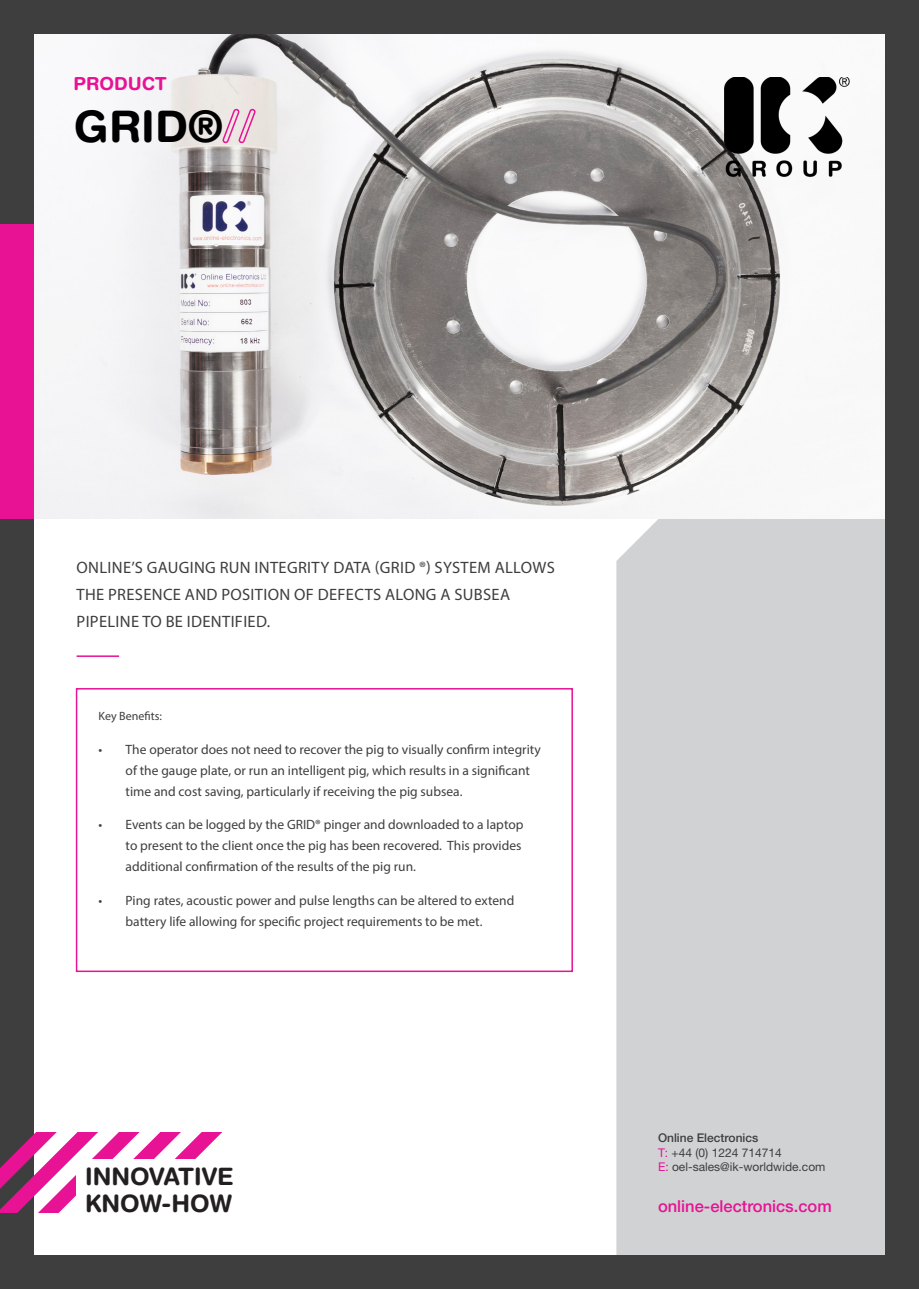
<style>
.page{position:relative;width:919px;height:1289px;background:#fff}
.page>*{position:absolute;margin:0;border:0;box-sizing:border-box;transform-origin:0 0}
.t1{font:700 43.5px "Helvetica Rounded LT Std";color:#000}
.t2{font:700 24px/27px "Helvetica Rounded LT Std";color:#231f20}
.t3{font:700 18px "Helvetica Rounded LT Std";color:#e71294}
.t4{font:16.5px/27px "Myriad Pro";letter-spacing:.02em;color:#3e3e3f}
.t5{font:500 16.5px "Helvetica Neue LT Pro";color:#e71294}
.t6{font:13.5px/21px "Myriad Pro";color:#3e3e3f}
.t7{font:12px/14.4px "Helvetica Neue LT Pro";color:#3e3e3f}
.t8{font:12px "Myriad Pro";color:#3e3e3f}
.s1{color:#e71294}
.s2{font-weight:500}
</style>
<div class="page">
<div style="left:0;top:0;width:918px;height:1288px;background:#3e3e3f"></div>
<div style="left:34px;top:518px;width:850px;height:736px;background:#fff"></div>
<svg style="left:0;top:1132px;width:223px;height:79px"></svg>
<div style="left:0;top:224px;width:34px;height:294px;background:#e71294"></div>
<div style="left:77px;top:1158px;width:166px;height:62px;background:#fff"></div>
<div style="left:616px;top:518px;width:268px;height:736px;background:#d1d2d4"></div>
<hr style="left:77px;top:655px;width:42px;height:2px;background:#e71294">
<div style="left:76px;top:688px;width:497px;height:284px;border:2px solid #e71294"></div>
<img style="left:34px;top:34px;width:850px;height:484px">
<img style="left:724px;top:77px;width:126px;height:104px">
<p class="t3" style="left:74px;top:73px;width:95px">PRODUCT</p>
<p class="t1" style="left:74px;top:100px;width:183px">GRID®<span class="s1">//</span></p>
<p class="t4" style="left:77px;top:554px;width:479px">ONLINE’S GAUGING RUN INTEGRITY DATA (GRID ®) SYSTEM ALLOWS<br>THE PRESENCE AND POSITION OF DEFECTS ALONG A SUBSEA<br>PIPELINE TO BE IDENTIFIED.</p>
<p class="t8" style="left:99px;top:708px;width:65px">Key Benefits:</p>
<p class="t6" style="left:126px;top:738px;width:416px;text-indent:-27px">• The operator does not need to recover the pig to visually confirm integrity of the gauge plate, or run an intelligent pig, which results in a significant time and cost saving, particularly if receiving the pig subsea.</p>
<p class="t6" style="left:126px;top:814px;width:399px;text-indent:-27px">• Events can be logged by the GRID® pinger and downloaded to a laptop to present to the client once the pig has been recovered. This provides additional confirmation of the results of the pig run.</p>
<p class="t6" style="left:99px;top:889px;width:417px;text-align:center">• Ping rates, acoustic power and pulse lengths can be altered to extend battery life allowing for specific project requirements to be met.</p>
<p class="t2" style="left:85px;top:1162px;width:150px">INNOVATIVE<br>KNOW-HOW</p>
<p class="t7" style="left:658px;top:1130px;width:169px"><span class="s2">Online Electronics<br></span><span class="s1">T:</span> +44 (0) 1224 714714<br><span class="s1">E:</span> oel-sales@ik-worldwide.com</p>
<p class="t5" style="left:658px;top:1196px;width:175px">online-electronics.com</p>
</div>
